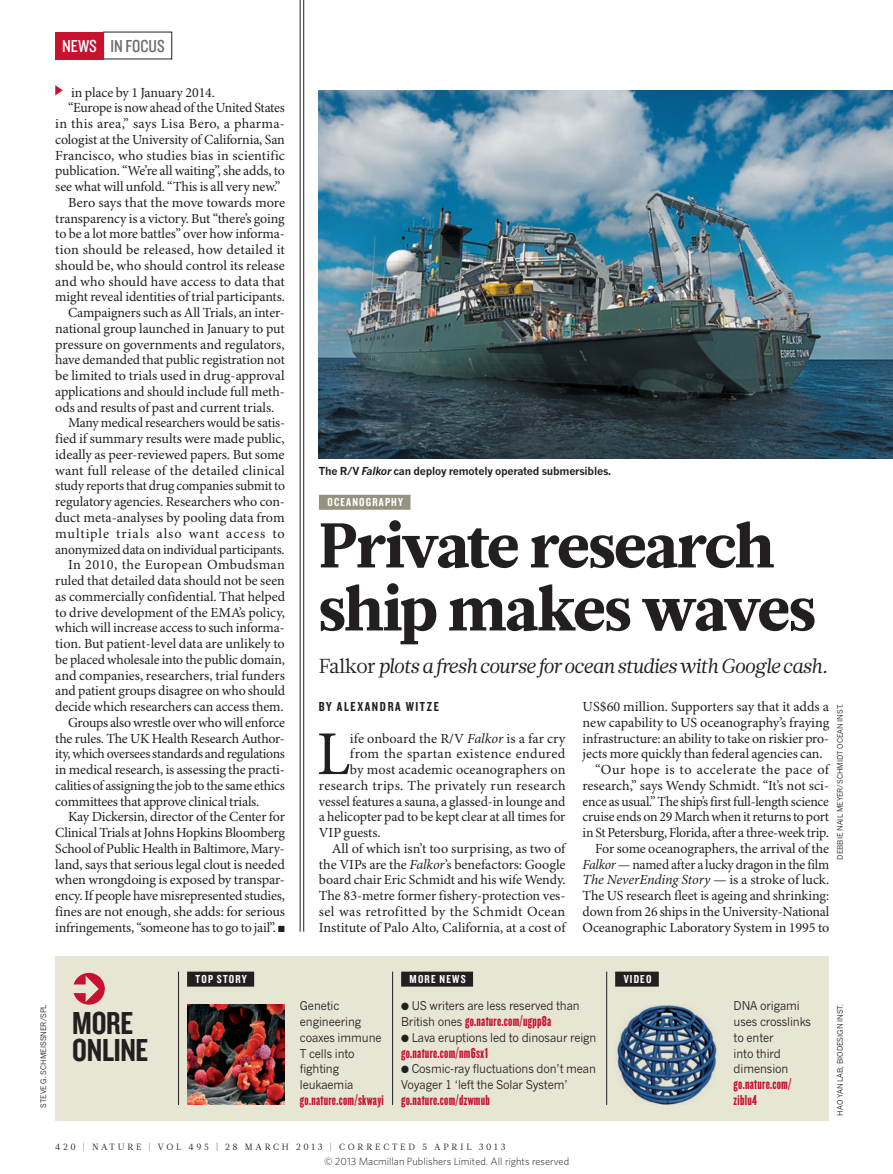
<style>
.page{position:relative;width:893px;height:1174px;background:#fff}
.page>*{position:absolute;margin:0;border:0;box-sizing:border-box;transform-origin:0 0}
.HEAD_42{font:900 63px/63px "Glosa Math";letter-spacing:-.025em;color:#231f20}
.BODY_DROP_CAP{font:62.4px "Minion Pro";color:#231f20}
.t1{font:33px/27px "Knockout 49 Liteweight";letter-spacing:-.01em;color:#231f20}
.INTRO{font:italic 20.25px "Glosa Math";letter-spacing:-.015em;color:#231f20}
.t2{font:18px "Knockout 29 Junior Ltweight 2";color:#6c6d70}
.MORE_ONLINE_TEXT{font:15px/15.8px "Knockout 68 Full Featherwt 2";letter-spacing:.02em;color:#c7112f;scale:.95 1}
.BODY_INDENT{font:13.95px/15.8px "Minion Pro";letter-spacing:-.01em;color:#231f20;text-align:justify}
.BODY_DROP_CAP-2{font:13.95px "Minion Pro";letter-spacing:.005em;color:#231f20}
.BODY_DROP_CAP-3{font:13.95px "Minion Pro";letter-spacing:.025em;color:#231f20}
.AUTHOR_BYLINE{font:13.5px "Knockout 49 Liteweight";letter-spacing:.12em;color:#231f20}
.MORE_ONLINE_TEXT-2{font:12px/15.8px "News Gothic MTOT";letter-spacing:-.01em;color:#231f20;scale:.95 1}
.MORE_ONLINE_SUBJECT{font:12px "Knockout 49 Liteweight";letter-spacing:.1em;color:#fff}
.SUBJECT_STRAP{font:12px "Knockout 49 Liteweight";letter-spacing:.1em;color:#fff}
.PIC_CAPTION{font:700 10.8px "News Gothic MTOT";letter-spacing:-.02em;color:#231f20}
.t3{font:300 10.5px "Whitney";color:#231f20}
.t4{font:9px "Glosa Math";letter-spacing:.305em;color:#231f20}
.PIC_CREDIT{font:7.5px "News Gothic MTOT";color:#231f20}
.s1{color:#fff}
.s2{font-style:italic}
.s3{font-style:normal}
.s4{font-family:"News Gothic MTOT";font-size:12px;color:#231f20}
</style>
<div class="page">
<div style="left:319px;top:495px;width:91px;height:15px;background:#95937f"></div>
<div style="left:55px;top:956px;width:774px;height:164px;background:#e7e5d4"></div>
<hr style="left:606px;top:971px;width:1px;height:134px;background:#231f20">
<hr style="left:392px;top:971px;width:1px;height:134px;background:#231f20">
<hr style="left:178px;top:971px;width:1px;height:134px;background:#231f20">
<div style="left:187px;top:971px;width:67px;height:15px;background:#231f20"></div>
<div style="left:401px;top:971px;width:72px;height:15px;background:#231f20"></div>
<div style="left:615px;top:971px;width:44px;height:15px;background:#231f20"></div>
<svg style="left:73px;top:973px;width:32px;height:31px"></svg>
<div style="left:72px;top:984px;width:15px;height:9px;background:#e7e5d4"></div>
<svg style="left:86px;top:975px;width:13px;height:27px"></svg>
<hr style="left:303px;top:0;width:1px;height:931px;background:#231f20">
<hr style="left:300px;top:0;width:1px;height:931px;background:#231f20">
<img style="left:319px;top:90px;width:574px;height:369px">
<img style="left:187px;top:1004px;width:98px;height:101px">
<img style="left:617px;top:1005px;width:100px;height:100px">
<svg style="left:55px;top:85px;width:8px;height:10px"></svg>
<div style="left:55px;top:32px;width:49px;height:27px;background:#c7112f"></div>
<p class="t2" style="left:62px;top:34px;width:104px"><span class="s1">NEWS</span> IN FOCUS</p>
<p class="BODY_INDENT" style="left:71px;top:85px;width:145px">in place by 1 January 2014.</p>
<p class="BODY_INDENT" style="left:55px;top:101px;width:231px;text-indent:13px">“Europe is now ahead of the United States in this area,” says Lisa Bero, a pharma&shy;cologist at the University of California, San Francisco, who studies bias in scientific publication. “We’re all waiting”, she adds, to see what will unfold. “This is all very new.”</p>
<p class="BODY_INDENT" style="left:55px;top:195px;width:231px;text-indent:13px">Bero says that the move towards more transparency is a victory. But “there’s going to be a lot more battles” over how informa&shy;tion should be released, how detailed it should be, who should control its release and who should have access to data that might reveal identities of trial participants.</p>
<p class="BODY_INDENT" style="left:55px;top:305px;width:231px;text-indent:13px">Campaigners such as All Trials, an inter&shy;national group launched in January to put pressure on governments and regulators, have demanded that public registration not be limited to trials used in drug-approval applications and should include full meth&shy;ods and results of past and current trials.</p>
<p class="BODY_INDENT" style="left:55px;top:416px;width:231px;text-indent:13px">Many medical researchers would be satis&shy;fied if summary results were made public, ideally as peer-reviewed papers. But some want full release of the detailed clinical study reports that drug companies submit to regulatory agencies. Researchers who con&shy;duct meta-analyses by pooling data from multiple trials also want access to anonymized data on individual participants.</p>
<p class="BODY_INDENT" style="left:55px;top:557px;width:231px;text-indent:13px">In 2010, the European Ombudsman ruled that detailed data should not be seen as commercially confidential. That helped to drive development of the EMA’s policy, which will increase access to such informa&shy;tion. But patient-level data are unlikely to be placed wholesale into the public domain, and companies, researchers, trial funders and patient groups disagree on who should decide which researchers can access them.</p>
<p class="BODY_INDENT" style="left:55px;top:715px;width:231px;text-indent:13px">Groups also wrestle over who will enforce the rules. The UK Health Research Author&shy;ity, which oversees standards and regulations in medical research, is assessing the practi&shy;calities of assigning the job to the same ethics committees that approve clinical trials.</p>
<p class="BODY_INDENT" style="left:55px;top:809px;width:231px;text-align:left;text-indent:13px">Kay Dickersin, director of the Center for Clinical Trials at Johns Hopkins Bloomberg School of Public Health in Baltimore, Mary&shy;land, says that serious legal clout is needed when wrongdoing is exposed by transpar&shy;ency. If people have misrepresented studies, fines are not enough, she adds: for serious infringements, “someone has to go to jail”. ■</p>
<p class="PIC_CAPTION" style="left:319px;top:464px;width:294px">The R/V <span class="s2">Falkor</span> can deploy remotely operated submersibles.</p>
<p class="SUBJECT_STRAP" style="left:327px;top:494px;width:77px">OCEANOGRAPHY</p>
<p class="HEAD_42" style="left:319px;top:515px;width:499px">Private research ship makes waves</p>
<p class="INTRO" style="left:319px;top:653px;width:511px"><span class="s3">Falkor</span> plots a fresh course for ocean studies with Google cash.</p>
<p class="AUTHOR_BYLINE" style="left:319px;top:698px;width:122px">BY ALEXANDRA WITZE</p>
<p class="BODY_DROP_CAP" style="left:317px;top:717px;width:35px">L</p>
<p class="BODY_DROP_CAP-2" style="left:350px;top:729px;width:217px">ife onboard the R/V <span class="s2">Falkor</span> is a far cry</p>
<p class="BODY_DROP_CAP-3" style="left:350px;top:745px;width:217px">from the spartan existence endured</p>
<p class="BODY_DROP_CAP-2" style="left:350px;top:761px;width:217px">by most academic oceanographers on</p>
<p class="BODY_DROP_CAP-2" style="left:319px;top:777px;width:248px">research trips. The privately run research</p>
<p class="BODY_DROP_CAP-2" style="left:319px;top:792px;width:248px">vessel features a sauna, a glassed-in lounge and</p>
<p class="BODY_DROP_CAP-2" style="left:319px;top:808px;width:248px">a helicopter pad to be kept clear at all times for</p>
<p class="BODY_DROP_CAP-2" style="left:319px;top:824px;width:63px">VIP guests.</p>
<p class="BODY_INDENT" style="left:319px;top:841px;width:248px;text-indent:13px">All of which isn’t too surprising, as two of the VIPs are the <span class="s2">Falkor</span>’s benefactors: Google board chair Eric Schmidt and his wife Wendy.<br>The 83-metre former fishery-protection ves&shy;sel was retrofitted by the Schmidt Ocean Institute of Palo Alto, California, at a cost of</p>
<p class="BODY_INDENT" style="left:583px;top:699px;width:248px">US$60 million. Supporters say that it adds a new capability to US oceanography’s fraying infrastructure: an ability to take on riskier pro&shy;jects more quickly than federal agencies can.</p>
<p class="BODY_INDENT" style="left:583px;top:762px;width:248px;text-indent:13px">“Our hope is to accelerate the pace of research,” says Wendy Schmidt. “It’s not sci&shy;ence as usual.” The ship’s first full-length science cruise ends on 29 March when it returns to port in St Petersburg, Florida, after a three-week trip.</p>
<p class="BODY_INDENT" style="left:583px;top:841px;width:248px;text-indent:13px">For some oceanographers, the arrival of the <span class="s2">Falkor</span> — named after a lucky dragon in the film <span class="s2">The NeverEnding Story</span> — is a stroke of luck.<br>The US research fleet is ageing and shrinking: down from 26 ships in the University-National Oceanographic Laboratory System in 1995 to</p>
<p class="PIC_CREDIT" style="left:836px;top:859px;width:157px;rotate:-90deg">DEBBIE NAIL MEYER/SCHMIDT OCEAN INST.</p>
<p class="PIC_CREDIT" style="left:39px;top:1107px;width:105px;rotate:-90deg">STEVE G. SCHMEISSNER/SPL</p>
<p class="t1" style="left:72px;top:1008px;width:77px">MORE<br>ONLINE</p>
<p class="MORE_ONLINE_SUBJECT" style="left:196px;top:971px;width:53px">TOP STORY</p>
<p class="MORE_ONLINE_TEXT-2" style="left:300px;top:998px;width:88px">Genetic engineering coaxes immune<br>T cells into fighting leukaemia</p>
<p class="MORE_ONLINE_TEXT" style="left:300px;top:1091px;width:90px">go.nature.com/skwayi</p>
<p class="MORE_ONLINE_SUBJECT" style="left:410px;top:971px;width:58px">MORE NEWS</p>
<p class="MORE_ONLINE_TEXT-2" style="left:401px;top:998px;width:190px">● US writers are less reserved than</p>
<p class="MORE_ONLINE_TEXT" style="left:401px;top:1013px;width:160px"><span class="s4">British ones</span> go.nature.com/ugpp8a</p>
<p class="MORE_ONLINE_TEXT-2" style="left:401px;top:1029px;width:207px">● Lava eruptions led to dinosaur reign</p>
<p class="MORE_ONLINE_TEXT" style="left:401px;top:1044px;width:93px">go.nature.com/nm6sx1</p>
<p class="MORE_ONLINE_TEXT-2" style="left:401px;top:1061px;width:207px">● Cosmic-ray fluctuations don’t mean<br>Voyager 1 ‘left the Solar System’</p>
<p class="MORE_ONLINE_TEXT" style="left:401px;top:1091px;width:95px">go.nature.com/dzwmub</p>
<p class="t4" style="left:55px;top:1141px;width:452px">420 | NATURE | VOL 495 | 28 MARCH 2013 | CORRECTED 5 APRIL 3013</p>
<p class="t3" style="left:324px;top:1154px;width:247px">© 2013 Macmillan Publishers Limited. All rights reserved</p>
<p class="MORE_ONLINE_SUBJECT" style="left:624px;top:971px;width:29px">VIDEO</p>
<p class="MORE_ONLINE_TEXT-2" style="left:734px;top:998px;width:83px">DNA origami uses crosslinks to enter<br>into third dimension</p>
<p class="MORE_ONLINE_TEXT" style="left:734px;top:1076px;width:62px">go.nature.com/ ziblu4</p>
<p class="PIC_CREDIT" style="left:836px;top:1115px;width:113px;rotate:-90deg">HAO YAN LAB, BIODESIGN INST.</p>
</div>
